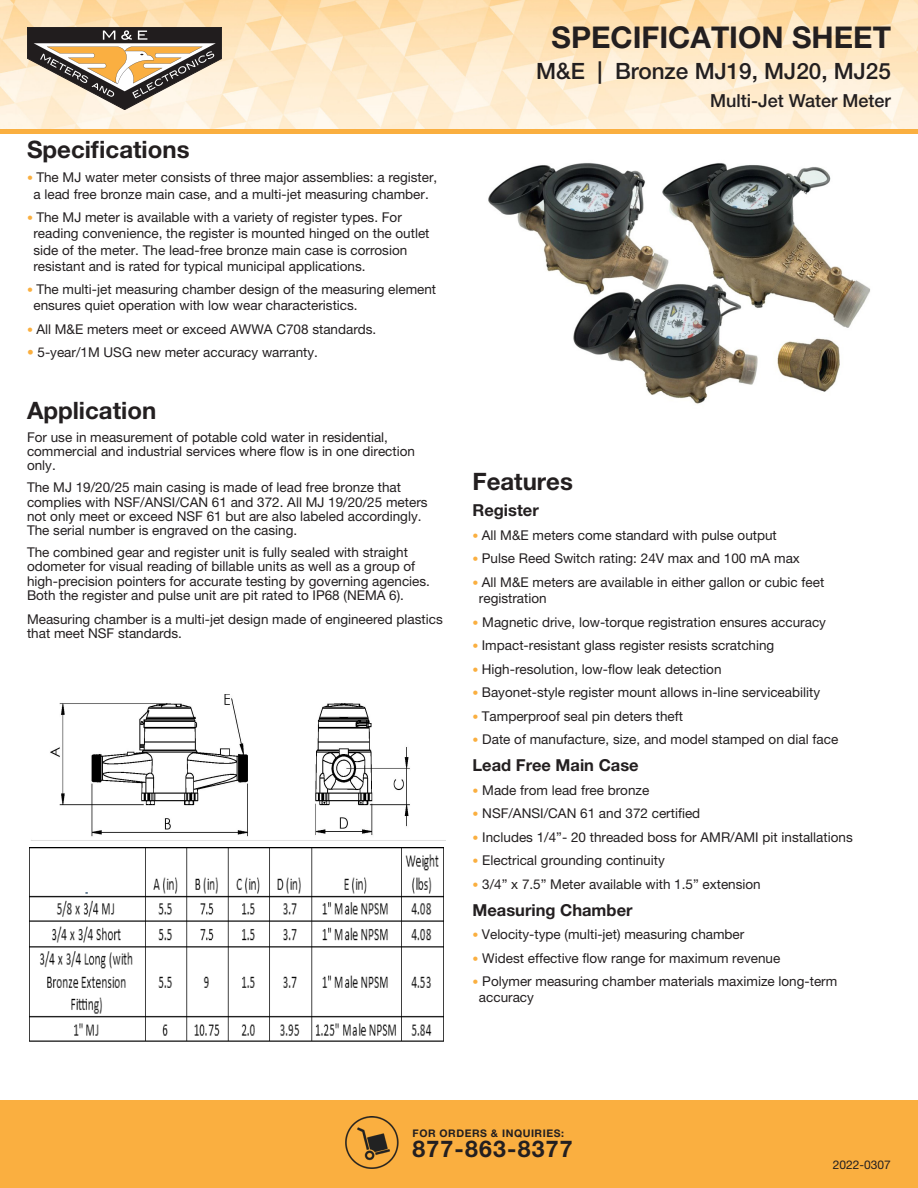
<style>
.page{position:relative;width:918px;height:1188px;background:#fff}
.page>*{position:absolute;margin:0;border:0;box-sizing:border-box;transform-origin:0 0}
.t1{font:700 30px "Helvetica Neue LT Pro";color:#231f20}
.t2{font:700 24px "Helvetica Neue LT Pro";color:#231f20}
.t3{font:700 23.1px "Helvetica Neue LT Pro";letter-spacing:.05em;color:#231f20}
.t4{font:500 22.5px "Helvetica Neue LT Pro";color:#231f20}
.t5{font:500 18px "Helvetica Neue LT Pro";color:#231f20}
.t6{font:700 16.5px "Helvetica Neue LT Pro";color:#231f20}
.t7{font:13.5px/14.4px "Helvetica Neue LT Pro";color:#231f20}
.t8{font:12px "Helvetica Neue LT Pro";color:#231f20}
.t9{font:700 10.5px "Helvetica Neue LT Pro";letter-spacing:.05em;color:#231f20}
.s1{font-size:12px;color:#faaf40}
.s2{color:#faaf40}
</style>
<div class="page">
<div style="left:0;top:1101px;width:918px;height:87px;background:#faaf40"></div>
<img style="left:0;top:0;width:918px;height:129px">
<div style="left:0;top:129px;width:918px;height:5px;background:#faaf40"></div>
<img style="left:346px;top:1117px;width:53px;height:52px">
<img style="left:488px;top:163px;width:382px;height:241px">
<img style="left:29px;top:848px;width:414px;height:194px">
<svg style="left:27px;top:27px;width:194px;height:83px;background:#a59682"></svg>
<img style="left:50px;top:694px;width:360px;height:143px">
<p class="t1" style="left:552px;top:19px;width:341px">SPECIFICATION SHEET</p>
<p class="t4" style="left:536px;top:58px;width:356px">M&amp;E | Bronze MJ19, MJ20, MJ25</p>
<p class="t2" style="left:27px;top:134px;width:164px">Specifications</p>
<p class="t7" style="left:27px;top:169px;width:412px;line-height:16.2px;text-align:center"><span class="s1">•</span> The MJ water meter consists of three major assemblies: a register, a lead free bronze main case, and a multi-jet measuring chamber.</p>
<p class="t7" style="left:33px;top:209px;width:398px;line-height:16.2px;text-indent:-6px"><span class="s1">•</span> The MJ meter is available with a variety of register types. For reading convenience, the register is mounted hinged on the outlet side of the meter. The lead-free bronze main case is corrosion resistant and is rated for typical municipal applications.</p>
<p class="t7" style="left:33px;top:281px;width:404px;line-height:16.2px;text-indent:-6px"><span class="s1">•</span> The multi-jet measuring chamber design of the measuring element ensures quiet operation with low wear characteristics.</p>
<p class="t7" style="left:27px;top:322px;width:351px"><span class="s1">•</span> All M&amp;E meters meet or exceed AWWA C708 standards.</p>
<p class="t7" style="left:27px;top:345px;width:293px"><span class="s2">•</span> 5-year/1M USG new meter accuracy warranty.</p>
<p class="t2" style="left:27px;top:395px;width:131px">Application</p>
<p class="t7" style="left:27px;top:429px;width:390px">For use in measurement of potable cold water in residential, commercial and industrial services where flow is in one direction only.</p>
<p class="t7" style="left:27px;top:480px;width:402px">The MJ 19/20/25 main casing is made of lead free bronze that complies with NSF/ANSI/CAN 61 and 372. All MJ 19/20/25 meters not only meet or exceed NSF 61 but are also labeled accordingly.<br>The serial number is engraved on the casing.</p>
<p class="t7" style="left:27px;top:545px;width:405px">The combined gear and register unit is fully sealed with straight odometer for visual reading of billable units as well as a group of high-precision pointers for accurate testing by governing agencies.<br>Both the register and pulse unit are pit rated to IP68 (NEMA 6).</p>
<p class="t7" style="left:27px;top:612px;width:417px">Measuring chamber is a multi-jet design made of engineered plastics that meet NSF standards.</p>
<p class="t5" style="left:710px;top:90px;width:182px">Multi-Jet Water Meter</p>
<p class="t2" style="left:472px;top:466px;width:102px">Features</p>
<p class="t6" style="left:472px;top:500px;width:68px">Register</p>
<p class="t7" style="left:472px;top:528px;width:306px"><span class="s1">•</span> All M&amp;E meters come standard with pulse output</p>
<p class="t7" style="left:472px;top:551px;width:329px"><span class="s1">•</span> Pulse Reed Switch rating: 24V max and 100 mA max</p>
<p class="t7" style="left:479px;top:574px;width:347px;line-height:16.2px;text-indent:-6px"><span class="s1">•</span> All M&amp;E meters are available in either gallon or cubic feet registration</p>
<p class="t7" style="left:472px;top:614px;width:355px"><span class="s1">•</span> Magnetic drive, low-torque registration ensures accuracy</p>
<p class="t7" style="left:472px;top:638px;width:303px"><span class="s1">•</span> Impact-resistant glass register resists scratching</p>
<p class="t7" style="left:472px;top:661px;width:251px"><span class="s1">•</span> High-resolution, low-flow leak detection</p>
<p class="t7" style="left:472px;top:685px;width:349px"><span class="s1">•</span> Bayonet-style register mount allows in-line serviceability</p>
<p class="t7" style="left:472px;top:708px;width:212px"><span class="s1">•</span> Tamperproof seal pin deters theft</p>
<p class="t7" style="left:472px;top:732px;width:367px"><span class="s1">•</span> Date of manufacture, size, and model stamped on dial face</p>
<p class="t6" style="left:472px;top:755px;width:168px">Lead Free Main Case</p>
<p class="t7" style="left:472px;top:782px;width:178px"><span class="s1">•</span> Made from lead free bronze</p>
<p class="t7" style="left:472px;top:806px;width:229px"><span class="s1">•</span> NSF/ANSI/CAN 61 and 372 certified</p>
<p class="t7" style="left:472px;top:829px;width:382px"><span class="s1">•</span> Includes 1/4”- 20 threaded boss for AMR/AMI pit installations</p>
<p class="t7" style="left:472px;top:853px;width:194px"><span class="s1">•</span> Electrical grounding continuity</p>
<p class="t7" style="left:472px;top:876px;width:290px"><span class="s1">•</span> 3/4” x 7.5” Meter available with 1.5” extension</p>
<p class="t6" style="left:472px;top:900px;width:162px">Measuring Chamber</p>
<p class="t7" style="left:472px;top:927px;width:273px"><span class="s1">•</span> Velocity-type (multi-jet) measuring chamber</p>
<p class="t7" style="left:472px;top:950px;width:309px"><span class="s1">•</span> Widest effective flow range for maximum revenue</p>
<p class="t7" style="left:479px;top:973px;width:360px;line-height:16.2px;text-indent:-6px"><span class="s1">•</span> Polymer measuring chamber materials maximize long-term accuracy</p>
<p class="t9" style="left:413px;top:1126px;width:153px">FOR ORDERS &amp; INQUIRIES:</p>
<p class="t3" style="left:413px;top:1135px;width:161px">877-863-8377</p>
<p class="t8" style="left:833px;top:1157px;width:60px">2022-0307</p>
</div>
